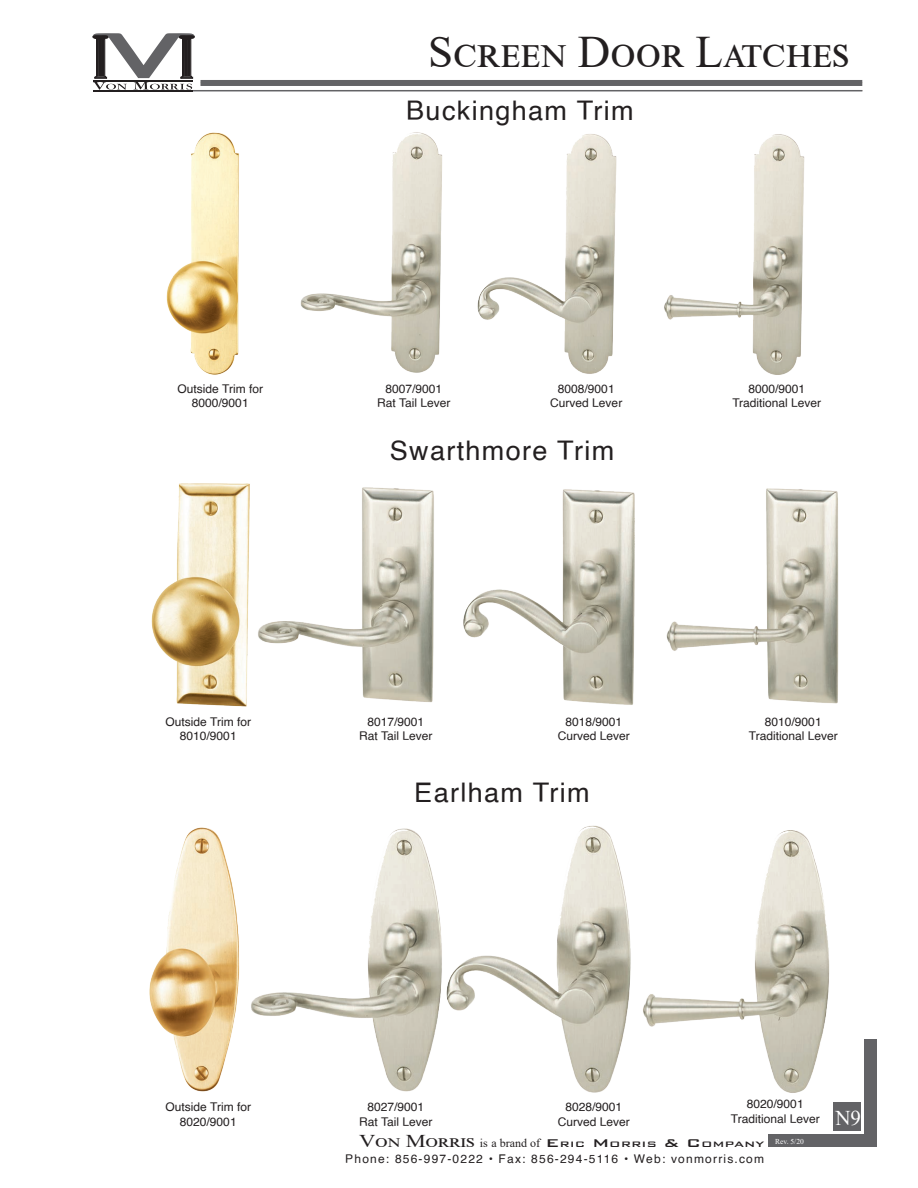
<style>
.page{position:relative;width:918px;height:1188px;background:#fff}
.page>*{position:absolute;margin:0;border:0;box-sizing:border-box;transform-origin:0 0}
.t1{font:45px "Times New Roman";color:#231f20}
.t2{font:27px "Helvetica";letter-spacing:.05em;color:#231f20}
.t3{font:21px "Times New Roman";color:#fff}
.t4{font:12px/14.4px "Helvetica";color:#231f20;text-align:center}
.t5{font:12px "Helvetica";letter-spacing:.1em;color:#231f20}
.t6{font:500 10.5px "Bank Gothic BT";letter-spacing:-.01em;color:#231f20;scale:1.25 1}
.t7{font:7.5px "Times New Roman";color:#fff}
.s1{font-family:"Times New Roman";font-weight:400;font-size:18px}
.s2{font-family:"Times New Roman";font-weight:400;font-size:12px}
.s3{font-size:15px}
</style>
<div class="page">
<hr style="left:193px;top:90px;width:669px;height:1px;background:#636366">
<div style="left:200px;top:80px;width:662px;height:6px;background:#636366"></div>
<div style="left:864px;top:1039px;width:12px;height:108px;background:#636366"></div>
<div style="left:768px;top:1134px;width:108px;height:13px;background:#636366"></div>
<hr style="left:93px;top:90px;width:100px;height:1px;background:#231f20">
<svg style="left:93px;top:33px;width:101px;height:57px"></svg>
<img style="left:463px;top:489px;width:172px;height:216px">
<img style="left:284px;top:487px;width:150px;height:216px">
<img style="left:666px;top:488px;width:173px;height:216px">
<img style="left:151px;top:483px;width:133px;height:224px">
<img style="left:477px;top:134px;width:140px;height:240px">
<img style="left:300px;top:132px;width:142px;height:241px">
<img style="left:664px;top:134px;width:141px;height:241px">
<img style="left:166px;top:132px;width:73px;height:243px">
<img style="left:470px;top:825px;width:149px;height:268px">
<img style="left:268px;top:828px;width:202px;height:264px">
<img style="left:619px;top:830px;width:215px;height:284px">
<img style="left:149px;top:827px;width:119px;height:265px">
<div style="left:834px;top:1102px;width:27px;height:29px;background:#636366"></div>
<h1 class="t1" style="left:428px;top:21px;width:422px">SCREEN DOOR LATCHES</h1>
<h2 class="t2" style="left:406px;top:90px;width:229px">Buckingham Trim</h2>
<p class="t4" style="left:178px;top:382px;width:87px">Outside Trim for<br>8000/9001</p>
<p class="t4" style="left:377px;top:382px;width:75px">8007/9001<br>Rat Tail Lever</p>
<p class="t4" style="left:732px;top:382px;width:90px">8000/9001<br>Traditional Lever</p>
<p class="t4" style="left:550px;top:382px;width:74px">8008/9001<br>Curved Lever</p>
<h2 class="t2" style="left:390px;top:430px;width:226px">Swarthmore Trim</h2>
<p class="t4" style="left:166px;top:715px;width:87px">Outside Trim for<br>8010/9001</p>
<p class="t4" style="left:359px;top:715px;width:75px">8017/9001<br>Rat Tail Lever</p>
<p class="t4" style="left:749px;top:715px;width:90px">8010/9001<br>Traditional Lever</p>
<p class="t4" style="left:558px;top:715px;width:74px">8018/9001<br>Curved Lever</p>
<h2 class="t2" style="left:414px;top:772px;width:177px">Earlham Trim</h2>
<p class="t4" style="left:166px;top:1100px;width:87px">Outside Trim for<br>8020/9001</p>
<p class="t4" style="left:359px;top:1100px;width:75px">8027/9001<br>Rat Tail Lever</p>
<p class="t4" style="left:731px;top:1097px;width:90px">8020/9001<br>Traditional Lever</p>
<p class="t4" style="left:558px;top:1100px;width:74px">8028/9001<br>Curved Lever</p>
<p class="t6" style="left:359px;top:1139px;width:326px"><span class="s1">VON MORRIS</span> <span class="s2">is a brand of</span> <span class="s3">E</span>RIC <span class="s3">M</span>ORRIS <span class="s3">&amp; C</span>OMPANY</p>
<p class="t5" style="left:345px;top:1150px;width:420px">Phone: 856-997-0222 • Fax: 856-294-5116 • Web: vonmorris.com</p>
<p class="t7" style="left:775px;top:1136px;width:30px">Rev. 5/20</p>
<h3 class="t3" style="left:835px;top:1103px;width:27px">N9</h3>
</div>
